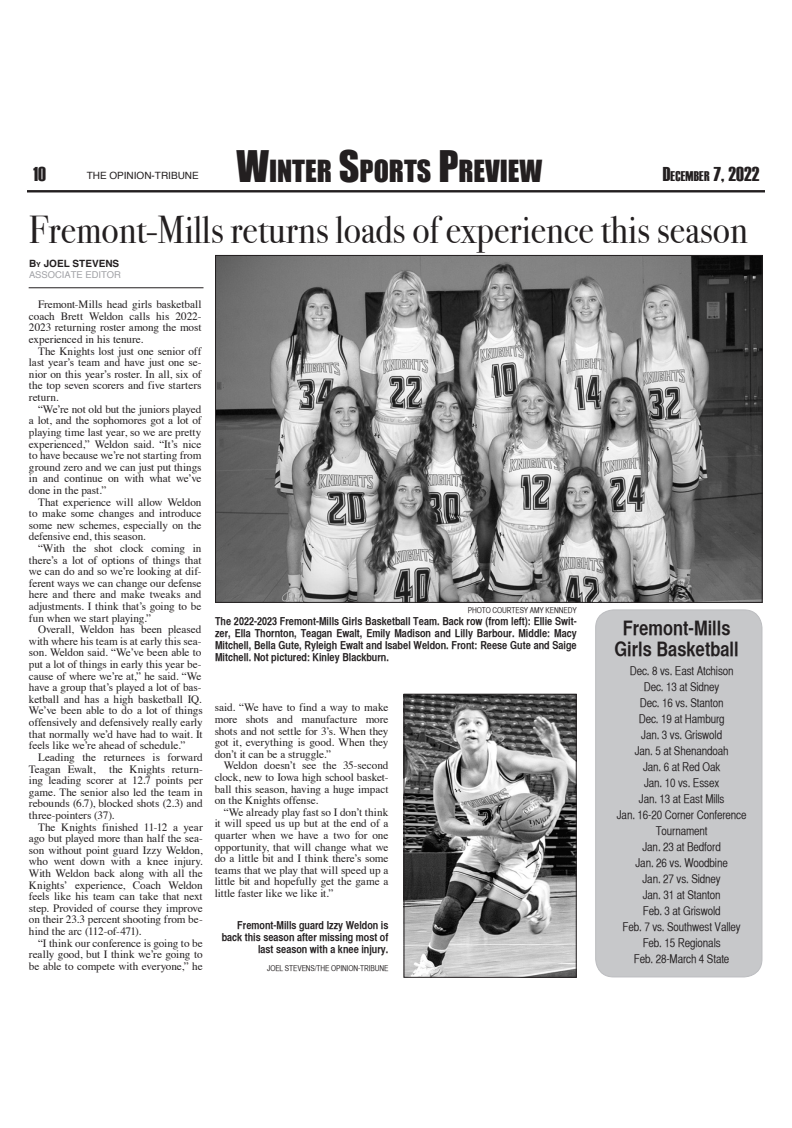
<style>
.page{position:relative;width:792px;height:1128px;background:#fff}
.page>*{position:absolute;margin:0;border:0;box-sizing:border-box;transform-origin:0 0}
.t1{font:38.9px "Bodoni Svty Two ITCTT";color:#231f20;scale:.93 1}
.t2{font:28px "Impact";color:#231f20}
.t3{font:20px/21px "Helvetica CY Bold";color:#231f20;text-align:center}
.t4{font:20px "Haettenschweiler";letter-spacing:.01em;color:#231f20}
.t5{font:12px/16px "Helvetica CY Plain";letter-spacing:-.01em;color:#231f20;text-align:center}
.t6{font:11.2px/11.6px "Times";letter-spacing:-.005em;color:#231f20;text-align:justify}
.t7{font:11px/12px "Helvetica CY Bold";color:#231f20;text-align:justify}
.t8{font:10px "Helvetica";color:#231f20}
.t9{font:700 10px "Helvetica";color:#231f20}
.t10{font:9.4px "Helvetica";color:#a0a1a5}
.t11{font:8px "Helvetica CY Plain";letter-spacing:-.01em;color:#231f20}
.s1{font-size:40px}
.s2{font-size:14px}
.s3{font-size:7px}
</style>
<div class="page">
<hr style="left:27px;top:190px;width:738px;height:2px;background:#231f20">
<hr style="left:29px;top:287px;width:175px;height:1px;background:#231f20">
<img style="left:217px;top:257px;width:544px;height:344px">
<img style="left:405px;top:695px;width:170px;height:280px">
<div style="left:403px;top:693px;width:174px;height:284px;border:1px solid #231f20"></div>
<div style="left:596px;top:610px;width:166px;height:367px;background:#c7c8ca;border-radius:18px"></div>
<div style="left:595px;top:609px;width:167px;height:368px;border:1px solid #bcbdc0;border-radius:18px"></div>
<h3 class="t4" style="left:33px;top:163px;width:14px">10</h3>
<p class="t8" style="left:87px;top:168px;width:114px">THE OPINION-TRIBUNE</p>
<h2 class="t2" style="left:236px;top:149px;width:307px"><span class="s1">W</span>INTER <span class="s1">S</span>PORTS <span class="s1">P</span>REVIEW</h2>
<h3 class="t4" style="left:663px;top:163px;width:98px">D<span class="s2">ECEMBER</span> 7, 2022</h3>
<h1 class="t1" style="left:29px;top:198px;width:774px">Fremont-Mills returns loads of experience this season</h1>
<p class="t9" style="left:29px;top:255px;width:92px">B<span class="s3">y</span> JOEL STEVENS</p>
<p class="t10" style="left:29px;top:268px;width:93px">ASSOCIATE EDITOR</p>
<p class="t6" style="left:29px;top:298px;width:174px;text-indent:9px">Fremont-Mills head girls basketball coach Brett Weldon calls his 2022- 2023 returning roster among the most experienced in his tenure.</p>
<p class="t6" style="left:29px;top:344px;width:174px;text-indent:9px">The Knights lost just one senior off last year’s team and have just one se&shy;nior on this year’s roster. In all, six of the top seven scorers and five starters return.</p>
<p class="t6" style="left:29px;top:402px;width:174px;text-indent:9px">“We’re not old but the juniors played a lot, and the sophomores got a lot of playing time last year, so we are pretty experienced,” Weldon said. “It’s nice to have because we’re not starting from ground zero and we can just put things in and continue on with what we’ve done in the past.”</p>
<p class="t6" style="left:29px;top:495px;width:174px;text-indent:9px">That experience will allow Weldon to make some changes and introduce some new schemes, especially on the defensive end, this season.</p>
<p class="t6" style="left:29px;top:541px;width:174px;text-indent:9px">“With the shot clock coming in there’s a lot of options of things that we can do and so we’re looking at dif&shy;ferent ways we can change our defense here and there and make tweaks and adjustments. I think that’s going to be fun when we start playing.”</p>
<p class="t6" style="left:29px;top:622px;width:175px;text-indent:9px">Overall, Weldon has been pleased with where his team is at early this sea&shy;son. Weldon said. “We’ve been able to put a lot of things in early this year be&shy;cause of where we’re at,” he said. “We have a group that’s played a lot of bas&shy;ketball and has a high basketball IQ.<br>We’ve been able to do a lot of things offensively and defensively really early that normally we’d have had to wait. It feels like we’re ahead of schedule.”</p>
<p class="t6" style="left:29px;top:750px;width:175px;text-indent:9px">Leading the returnees is forward Teagan Ewalt, the Knights return&shy;ing leading scorer at 12.7 points per game. The senior also led the team in rebounds (6.7), blocked shots (2.3) and three-pointers (37).</p>
<p class="t6" style="left:29px;top:820px;width:175px;text-indent:9px">The Knights finished 11-12 a year ago but played more than half the sea&shy;son without point guard Izzy Weldon, who went down with a knee injury.<br>With Weldon back along with all the Knights’ experience, Coach Weldon feels like his team can take that next step. Provided of course they improve on their 23.3 percent shooting from be&shy;hind the arc (112-of-471).</p>
<p class="t6" style="left:29px;top:936px;width:175px;text-indent:9px">“I think our conference is going to be really good, but I think we’re going to be able to compete with everyone,” he</p>
<p class="t11" style="left:468px;top:606px;width:110px">PHOTO COURTESY AMY KENNEDY</p>
<p class="t7" style="left:215px;top:615px;width:363px">The 2022-2023 Fremont-Mills Girls Basketball Team. Back row (from left): Ellie Swit&shy;zer, Ella Thornton, Teagan Ewalt, Emily Madison and Lilly Barbour. Middle: Macy Mitchell, Bella Gute, Ryleigh Ewalt and Isabel Weldon. Front: Reese Gute and Saige Mitchell. Not pictured: Kinley Blackburn.</p>
<p class="t6" style="left:215px;top:700px;width:175px">said. “We have to find a way to make more shots and manufacture more shots and not settle for 3’s. When they got it, everything is good. When they don’t it can be a struggle.”</p>
<p class="t6" style="left:215px;top:758px;width:175px;text-indent:9px">Weldon doesn’t see the 35-second clock, new to Iowa high school basket&shy;ball this season, having a huge impact on the Knights offense.</p>
<p class="t6" style="left:215px;top:805px;width:175px;text-indent:9px">“We already play fast so I don’t think it will speed us up but at the end of a quarter when we have a two for one opportunity, that will change what we do a little bit and I think there’s some teams that we play that will speed up a little bit and hopefully get the game a little faster like we like it.”</p>
<p class="t7" style="left:222px;top:919px;width:168px;text-align:right">Fremont-Mills guard Izzy Weldon is back this season after missing most of last season with a knee injury.</p>
<p class="t11" style="left:267px;top:963px;width:123px">JOEL STEVENS/THE OPINION-TRIBUNE</p>
<h3 class="t3" style="left:614px;top:617px;width:126px">Fremont-Mills<br>Girls Basketball</h3>
<p class="t5" style="left:617px;top:662px;width:131px">Dec. 8 vs. East Atchison<br>Dec. 13 at Sidney<br>Dec. 16 vs. Stanton<br>Dec. 19 at Hamburg<br>Jan. 3 vs. Griswold<br>Jan. 5 at Shenandoah<br>Jan. 6 at Red Oak<br>Jan. 10 vs. Essex<br>Jan. 13 at East Mills<br>Jan. 16-20 Corner Conference<br>Tournament<br>Jan. 23 at Bedford<br>Jan. 26 vs. Woodbine<br>Jan. 27 vs. Sidney<br>Jan. 31 at Stanton<br>Feb. 3 at Griswold<br>Feb. 7 vs. Southwest Valley<br>Feb. 15 Regionals<br>Feb. 28-March 4 State</p>
</div>
